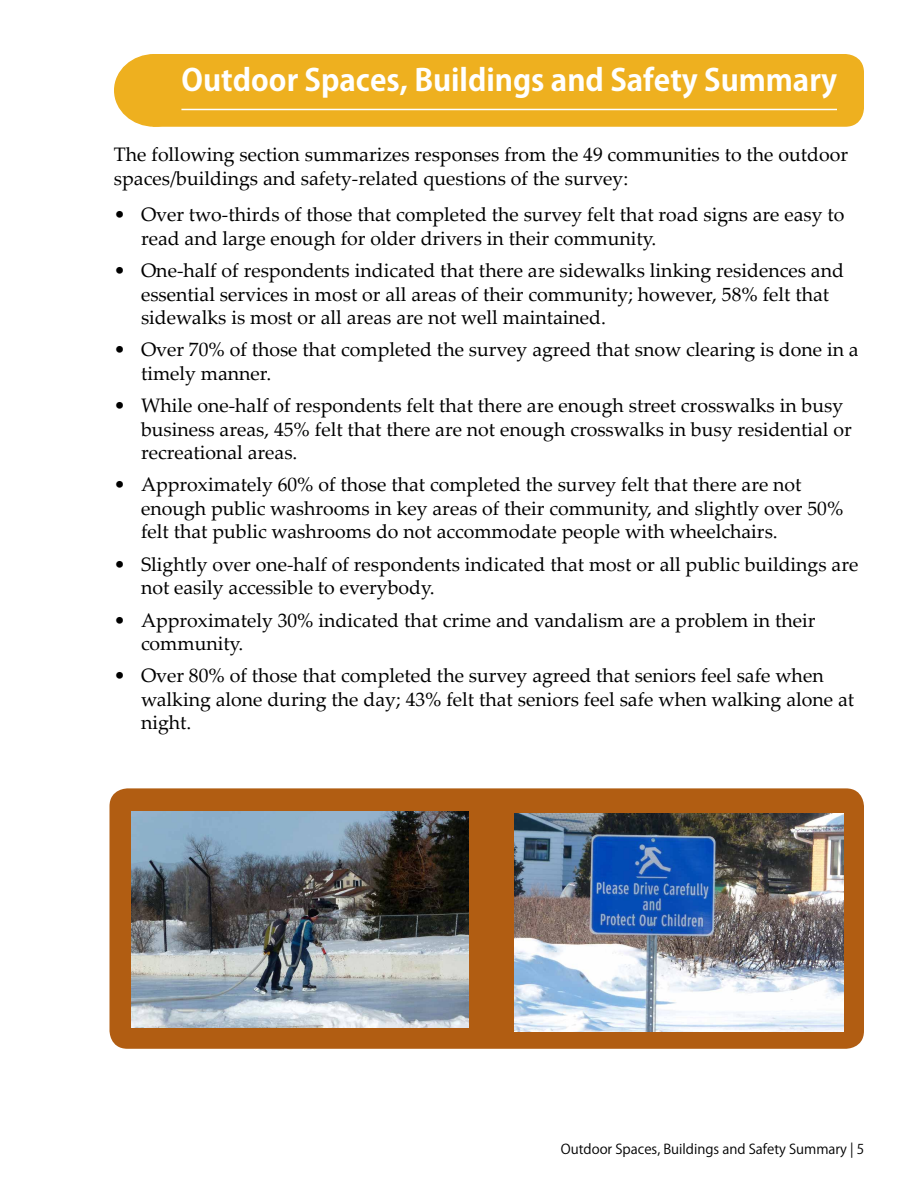
<style>
.page{position:relative;width:918px;height:1188px;background:#fff}
.page>*{position:absolute;margin:0;border:0;box-sizing:border-box;transform-origin:0 0}
.t1{font:700 30px "Koz Go Pro";color:#fff}
.t2{font:19.5px/23.4px "Palatino Linotype";color:#000}
.t3{font:13.5px "Koz Go Pro";color:#000}
</style>
<div class="page">
<div style="left:109px;top:788px;width:755px;height:261px;background:#b15d12;border-radius:18px"></div>
<img style="left:132px;top:811px;width:337px;height:217px">
<img style="left:514px;top:814px;width:329px;height:218px">
<div style="left:161px;top:54px;width:703px;height:73px;background:#eeb01f"></div>
<div style="left:115px;top:55px;width:79px;height:71px;background:#eeb01f;border-radius:50%"></div>
<div style="left:114px;top:54px;width:81px;height:73px;border:2px solid #eeb01f;border-radius:50%"></div>
<hr style="left:181px;top:109px;width:656px;height:1px;background:#fff">
<h1 class="t1" style="left:181px;top:60px;width:657px">Outdoor Spaces, Buildings and Safety Summary</h1>
<p class="t2" style="left:114px;top:142px;width:736px">The following section summarizes responses from the 49 communities to the outdoor spaces/buildings and safety-related questions of the survey:</p>
<p class="t2" style="left:141px;top:202px;width:705px;text-indent:-27px">• Over two-thirds of those that completed the survey felt that road signs are easy to read and large enough for older drivers in their community.</p>
<p class="t2" style="left:141px;top:258px;width:704px;text-indent:-27px">• One-half of respondents indicated that there are sidewalks linking residences and essential services in most or all areas of their community; however, 58% felt that sidewalks is most or all areas are not well maintained.</p>
<p class="t2" style="left:141px;top:337px;width:719px;text-indent:-27px">• Over 70% of those that completed the survey agreed that snow clearing is done in a timely manner.</p>
<p class="t2" style="left:141px;top:393px;width:712px;text-indent:-27px">• While one-half of respondents felt that there are enough street crosswalks in busy business areas, 45% felt that there are not enough crosswalks in busy residential or recreational areas.</p>
<p class="t2" style="left:141px;top:472px;width:704px;text-indent:-27px">• Approximately 60% of those that completed the survey felt that there are not enough public washrooms in key areas of their community, and slightly over 50% felt that public washrooms do not accommodate people with wheelchairs.</p>
<p class="t2" style="left:141px;top:552px;width:719px;text-indent:-27px">• Slightly over one-half of respondents indicated that most or all public buildings are not easily accessible to everybody.</p>
<p class="t2" style="left:141px;top:607px;width:676px;text-indent:-27px">• Approximately 30% indicated that crime and vandalism are a problem in their community.</p>
<p class="t2" style="left:141px;top:663px;width:715px;text-indent:-27px">• Over 80% of those that completed the survey agreed that seniors feel safe when walking alone during the day; 43% felt that seniors feel safe when walking alone at night.</p>
<p class="t3" style="left:561px;top:1140px;width:305px">Outdoor Spaces, Buildings and Safety Summary | 5</p>
</div>
